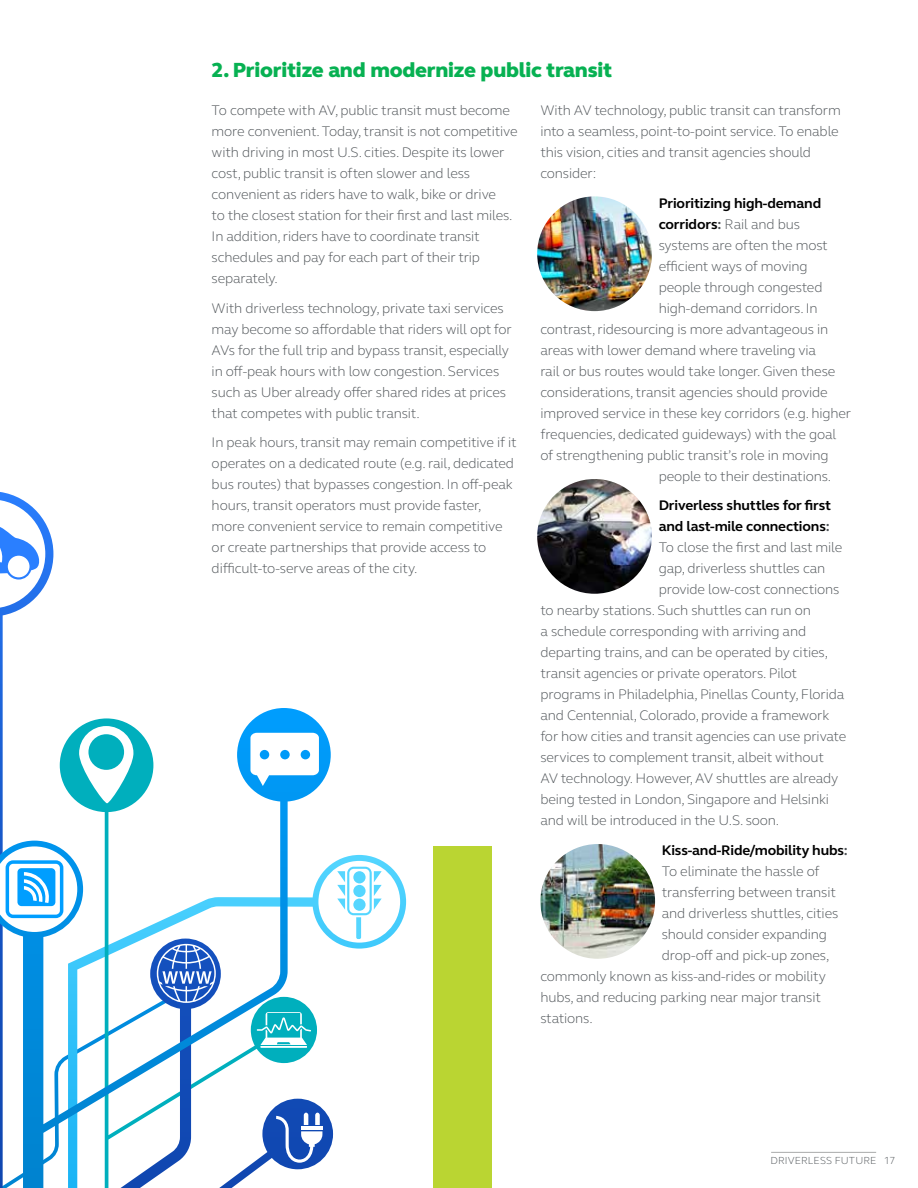
<style>
.page{position:relative;width:918px;height:1188px;background:#fff}
.page>*{position:absolute;margin:0;border:0;box-sizing:border-box;transform-origin:0 0}
.t1{font:800 21px "FS Elliot Pro";letter-spacing:-.01em;color:#07b152}
.t2{font:300 14.25px/21px "FS Elliot Pro";letter-spacing:-.01em;color:#4d5256}
.t3{font:700 14.25px "FS Elliot Pro";letter-spacing:-.01em;color:#000}
.t4{font:300 10.5px "FS Elliot Pro";letter-spacing:.01em;color:#4d5256}
.s1{font-weight:700;color:#000}
.s2{font-weight:700}
.s3{color:#4d5256}
</style>
<div class="page">
<hr style="left:771px;top:1152px;width:105px;height:1px;background:#a9aaaa">
<svg style="left:333px;top:854px;width:74px;height:281px"></svg>
<svg style="left:0;top:492px;width:333px;height:654px"></svg>
<svg style="left:0;top:708px;width:331px;height:480px"></svg>
<svg style="left:0;top:846px;width:77px;height:86px"></svg>
<svg style="left:257px;top:1012px;width:54px;height:36px"></svg>
<svg style="left:250px;top:733px;width:69px;height:53px"></svg>
<svg style="left:276px;top:1113px;width:46px;height:50px"></svg>
<svg style="left:79px;top:726px;width:54px;height:77px"></svg>
<svg style="left:0;top:499px;width:45px;height:109px"></svg>
<svg style="left:0;top:944px;width:216px;height:244px"></svg>
<svg style="left:337px;top:867px;width:45px;height:72px"></svg>
<div style="left:433px;top:847px;width:58px;height:341px;background:#bad532"></div>
<img style="left:537px;top:196px;width:115px;height:115px;border-radius:57px">
<img style="left:537px;top:479px;width:115px;height:115px;border-radius:57px">
<img style="left:540px;top:844px;width:115px;height:115px;border-radius:57px">
<h1 class="t1" style="left:212px;top:55px;width:402px">2. Prioritize and modernize public transit</h1>
<p class="t2" style="left:212px;top:99px;width:308px">To compete with AV, public transit must become more convenient. Today, transit is not competitive with driving in most U.S. cities. Despite its lower cost, public transit is often slower and less convenient as riders have to walk, bike or drive<br>to the closest station for their first and last miles.<br>In addition, riders have to coordinate transit schedules and pay for each part of their trip separately.</p>
<p class="t2" style="left:212px;top:297px;width:302px">With driverless technology, private taxi services may become so affordable that riders will opt for AVs for the full trip and bypass transit, especially in off-peak hours with low congestion. Services such as Uber already offer shared rides at prices that competes with public transit.</p>
<p class="t2" style="left:212px;top:431px;width:307px">In peak hours, transit may remain competitive if it operates on a dedicated route (e.g. rail, dedicated bus routes) that bypasses congestion. In off-peak hours, transit operators must provide faster, more convenient service to remain competitive or create partnerships that provide access to difficult-to-serve areas of the city.</p>
<p class="t2" style="left:540px;top:99px;width:302px">With AV technology, public transit can transform into a seamless, point-to-point service. To enable this vision, cities and transit agencies should consider:</p>
<p class="t3" style="left:659px;top:193px;width:164px">Prioritizing high-demand</p>
<p class="t2" style="left:659px;top:213px;width:143px"><span class="s1">corridors</span><span class="s2">:</span> Rail and bus</p>
<p class="t2" style="left:659px;top:234px;width:171px">systems are often the most</p>
<p class="t2" style="left:659px;top:255px;width:151px">efficient ways of moving</p>
<p class="t2" style="left:659px;top:276px;width:165px">people through congested</p>
<p class="t2" style="left:659px;top:297px;width:161px">high-demand corridors. In</p>
<p class="t2" style="left:540px;top:318px;width:289px">contrast, ridesourcing is more advantageous in</p>
<p class="t2" style="left:540px;top:339px;width:277px">areas with lower demand where traveling via</p>
<p class="t2" style="left:540px;top:360px;width:297px">rail or bus routes would take longer. Given these</p>
<p class="t2" style="left:540px;top:381px;width:289px">considerations, transit agencies should provide</p>
<p class="t2" style="left:540px;top:402px;width:312px">improved service in these key corridors (e.g. higher</p>
<p class="t2" style="left:540px;top:423px;width:297px">frequencies, dedicated guideways) with the goal</p>
<p class="t2" style="left:540px;top:444px;width:290px">of strengthening public transit’s role in moving</p>
<p class="t2" style="left:659px;top:465px;width:174px">people to their destinations.</p>
<p class="t3" style="left:659px;top:496px;width:174px">Driverless shuttles for first</p>
<p class="t3" style="left:659px;top:517px;width:173px">and last-mile connections<span class="s3">:</span></p>
<p class="t2" style="left:659px;top:536px;width:185px">To close the first and last mile</p>
<p class="t2" style="left:659px;top:557px;width:168px">gap, driverless shuttles can</p>
<p class="t2" style="left:659px;top:578px;width:182px">provide low-cost connections</p>
<p class="t2" style="left:540px;top:599px;width:272px">to nearby stations. Such shuttles can run on</p>
<p class="t2" style="left:540px;top:620px;width:267px">a schedule corresponding with arriving and</p>
<p class="t2" style="left:540px;top:641px;width:289px">departing trains, and can be operated by cities,</p>
<p class="t2" style="left:540px;top:662px;width:258px">transit agencies or private operators. Pilot</p>
<p class="t2" style="left:540px;top:683px;width:306px">programs in Philadelphia, Pinellas County, Florida</p>
<p class="t2" style="left:540px;top:704px;width:291px">and Centennial, Colorado, provide a framework</p>
<p class="t2" style="left:540px;top:725px;width:307px">for how cities and transit agencies can use private</p>
<p class="t2" style="left:540px;top:746px;width:285px">services to complement transit, albeit without</p>
<p class="t2" style="left:540px;top:767px;width:299px">AV technology. However, AV shuttles are already</p>
<p class="t2" style="left:540px;top:788px;width:290px">being tested in London, Singapore and Helsinki</p>
<p class="t2" style="left:540px;top:809px;width:240px">and will be introduced in the U.S. soon.</p>
<p class="t3" style="left:662px;top:840px;width:188px">Kiss-and-Ride/mobility hubs<span class="s3">:</span></p>
<p class="t2" style="left:662px;top:860px;width:159px">To eliminate the hassle of</p>
<p class="t2" style="left:662px;top:881px;width:176px">transferring between transit</p>
<p class="t2" style="left:662px;top:902px;width:178px">and driverless shuttles, cities</p>
<p class="t2" style="left:662px;top:923px;width:167px">should consider expanding</p>
<p class="t2" style="left:662px;top:944px;width:169px">drop-off and pick-up zones,</p>
<p class="t2" style="left:540px;top:965px;width:287px">commonly known as kiss-and-rides or mobility</p>
<p class="t2" style="left:540px;top:986px;width:282px">hubs, and reducing parking near major transit</p>
<p class="t2" style="left:540px;top:1007px;width:54px">stations.</p>
<p class="t4" style="left:770px;top:1154px;width:126px">DRIVERLESS FUTURE 17</p>
</div>
